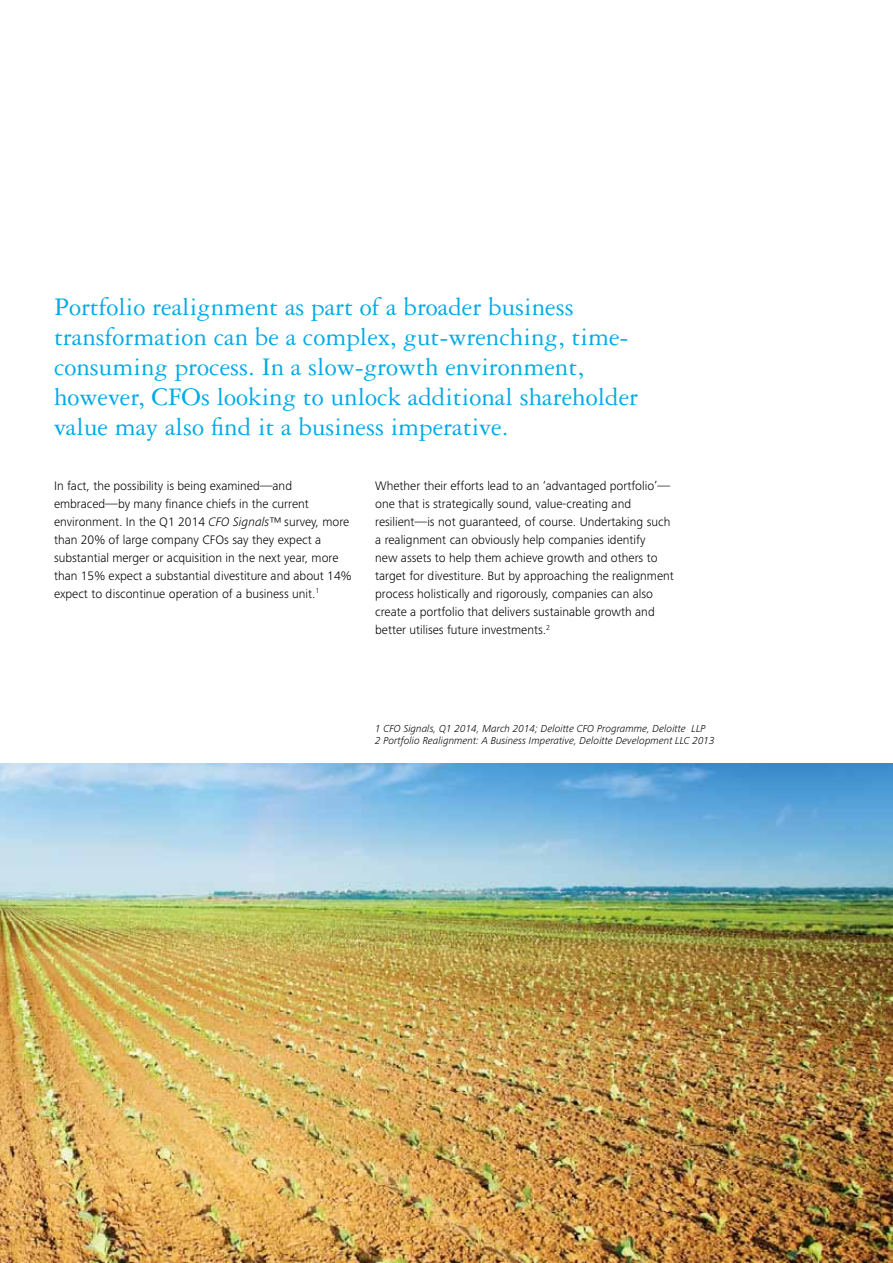
<style>
.page{position:relative;width:893px;height:1263px;background:#fff}
.page>*{position:absolute;margin:0;border:0;box-sizing:border-box;transform-origin:0 0}
.t1{font:27px/30px "Garamond 3 LT Std";color:#00aae7}
.t2{font:300 12.75px/18px "Frutiger Next Pro";color:#000}
.t3{font:italic 300 10.5px/12.6px "Frutiger Next Pro";color:#000}
.s1{font-style:italic}
</style>
<div class="page">
<img style="left:0;top:763px;width:893px;height:500px">
<p class="t1" style="left:54px;top:292px;width:586px">Portfolio realignment as part of a broader business transformation can be a complex, gut-wrenching, time&shy;consuming process. In a slow-growth environment, however, CFOs looking to unlock additional shareholder value may also find it a business imperative.</p>
<p class="t2" style="left:54px;top:476px;width:299px">In fact, the possibility is being examined—and embraced—by many finance chiefs in the current environment. In the Q1 2014 <span class="s1">CFO Signals™</span> survey, more than 20% of large company CFOs say they expect a substantial merger or acquisition in the next year, more than 15% expect a substantial divestiture and about 14% expect to discontinue operation of a business unit.<sup>1</sup></p>
<p class="t2" style="left:375px;top:476px;width:300px">Whether their efforts lead to an ‘advantaged portfolio’— one that is strategically sound, value-creating and resilient—is not guaranteed, of course. Undertaking such a realignment can obviously help companies identify<br>new assets to help them achieve growth and others to target for divestiture. But by approaching the realignment process holistically and rigorously, companies can also create a portfolio that delivers sustainable growth and better utilises future investments.<sup>2</sup></p>
<p class="t3" style="left:375px;top:722px;width:341px">1 CFO Signals, Q1 2014, March 2014; Deloitte CFO Programme, Deloitte LLP<br>2 Portfolio Realignment: A Business Imperative, Deloitte Development LLC 2013</p>
</div>
